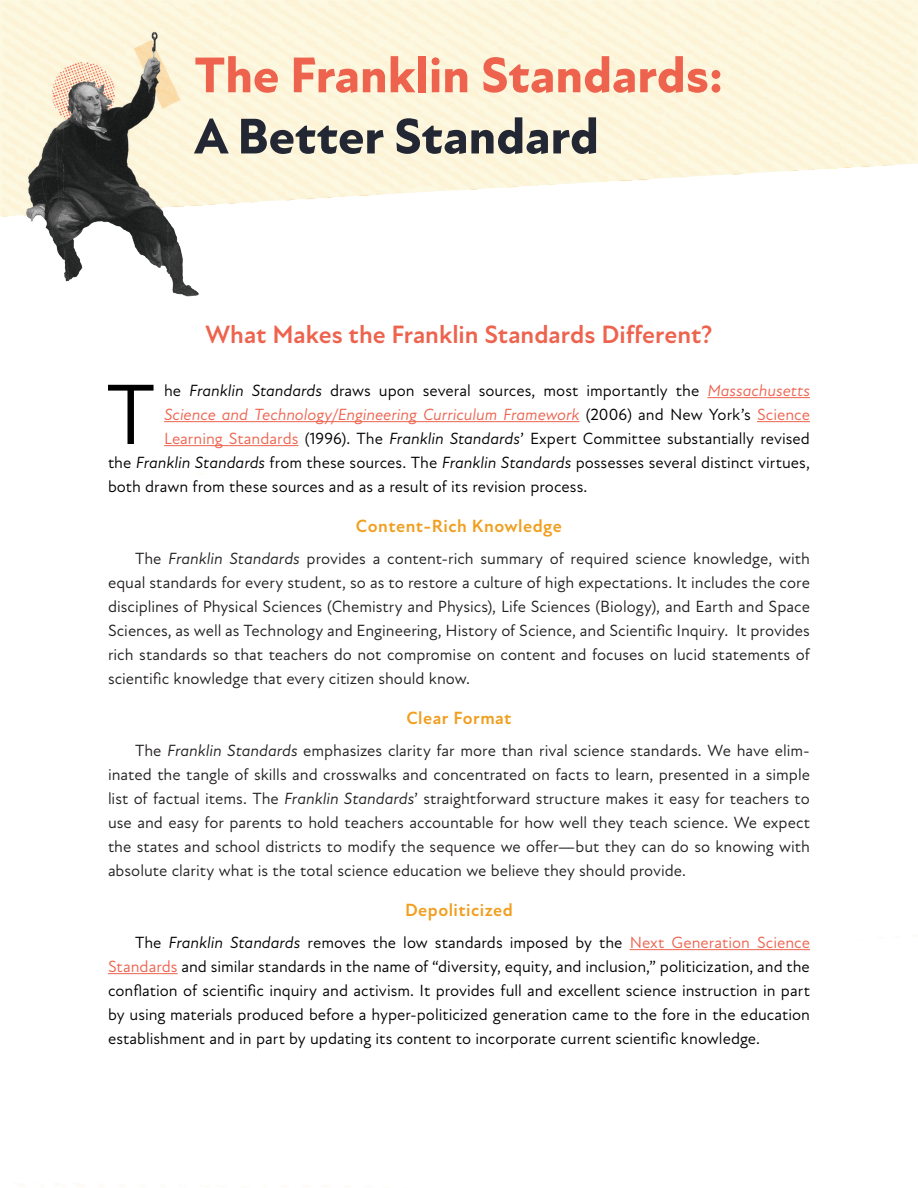
<style>
.page{position:relative;width:918px;height:1188px;background:#fff}
.page>*{position:absolute;margin:0;border:0;box-sizing:border-box;transform-origin:0 0}
.Drop_Cap_Paragraph{font:87.15px "New Atten";color:#000}
.t1{font:800 51px/61.2px "New Atten";color:#ed634e}
.Headline_2{font:700 25.5px "New Atten";color:#ed634e}
.Headline_3{font:700 18px "New Atten";letter-spacing:.025em;color:#f09f1f}
.Small_Paragraph{font:16.5px/24px "New Atten";color:#231f20;text-align:justify}
.Small_Paragraph-2{font:16.5px/24px "New Atten";color:#000;text-align:justify}
.Drop_Cap_Paragraph-2{font:16.5px "New Atten";color:#000}
.Drop_Cap_Paragraph-3{font:italic 16.5px "New Atten";color:#ed634e}
.s1{color:#222733}
.s2{font-style:italic}
.s3{font-style:italic;color:#ed634e}
.s4{font-style:normal;color:#000}
.s5{font-style:normal}
.s6{color:#ed634e}
</style>
<div class="page">
<img style="left:0;top:0;width:918px;height:1187px">
<hr style="left:707px;top:397px;width:103px;height:1px;background:#ed634e">
<hr style="left:164px;top:421px;width:416px;height:1px;background:#ed634e">
<hr style="left:757px;top:421px;width:53px;height:1px;background:#ed634e">
<hr style="left:164px;top:445px;width:134px;height:1px;background:#ed634e">
<hr style="left:630px;top:949px;width:180px;height:1px;background:#ed634e">
<hr style="left:108px;top:973px;width:70px;height:1px;background:#ed634e">
<p class="t1" style="left:194px;top:46px;width:530px">The Franklin Standards:<br><span class="s1">A Better Standard</span></p>
<p class="Headline_2" style="left:205px;top:319px;width:509px">What Makes the Franklin Standards Different?</p>
<p class="Drop_Cap_Paragraph" style="left:106px;top:363px;width:51px">T</p>
<p class="Drop_Cap_Paragraph-2" style="left:164px;top:381px;width:647px">he <span class="s2">Franklin Standards</span> draws upon several sources, most importantly the <span class="s3">Massachusetts</span></p>
<p class="Drop_Cap_Paragraph-3" style="left:164px;top:405px;width:647px">Science and Technology/Engineering Curriculum Framework <span class="s4">(2006) and New York’s</span> <span class="s5">Science</span></p>
<p class="Drop_Cap_Paragraph-2" style="left:164px;top:429px;width:647px"><span class="s6">Learning Standards</span> (1996). The <span class="s2">Franklin Standards</span>’ Expert Committee substantially revised</p>
<p class="Drop_Cap_Paragraph-2" style="left:108px;top:453px;width:703px">the <span class="s2">Franklin Standards</span> from these sources. The <span class="s2">Franklin Standards</span> possesses several distinct virtues,</p>
<p class="Drop_Cap_Paragraph-2" style="left:108px;top:477px;width:481px">both drawn from these sources and as a result of its revision process.</p>
<p class="Headline_3" style="left:356px;top:515px;width:208px">Content-Rich Knowledge</p>
<p class="Small_Paragraph" style="left:108px;top:547px;width:703px;text-indent:27px">The <span class="s2">Franklin Standards</span> provides a content-rich summary of required science knowledge, with equal standards for every student, so as to restore a culture of high expectations. It includes the core disciplines of Physical Sciences (Chemistry and Physics), Life Sciences (Biology), and Earth and Space Sciences, as well as Technology and Engineering, History of Science, and Scientific Inquiry. It provides rich standards so that teachers do not compromise on content and focuses on lucid statements of scientific knowledge that every citizen should know.</p>
<p class="Headline_3" style="left:406px;top:707px;width:107px">Clear Format</p>
<p class="Small_Paragraph" style="left:108px;top:739px;width:704px;text-indent:27px">The <span class="s2">Franklin Standards</span> emphasizes clarity far more than rival science standards. We have elim&shy;inated the tangle of skills and crosswalks and concentrated on facts to learn, presented in a simple list of factual items. The <span class="s2">Franklin Standards</span>’ straightforward structure makes it easy for teachers to use and easy for parents to hold teachers accountable for how well they teach science. We expect the states and school districts to modify the sequence we offer—but they can do so knowing with absolute clarity what is the total science education we believe they should provide.</p>
<p class="Headline_3" style="left:405px;top:899px;width:109px">Depoliticized</p>
<p class="Small_Paragraph-2" style="left:108px;top:931px;width:704px;text-indent:27px">The <span class="s2">Franklin Standards</span> removes the low standards imposed by the <span class="s6">Next Generation Science Standards</span> and similar standards in the name of “diversity, equity, and inclusion,” politicization, and the conflation of scientific inquiry and activism. It provides full and excellent science instruction in part by using materials produced before a hyper-politicized generation came to the fore in the education establishment and in part by updating its content to incorporate current scientific knowledge.</p>
</div>
